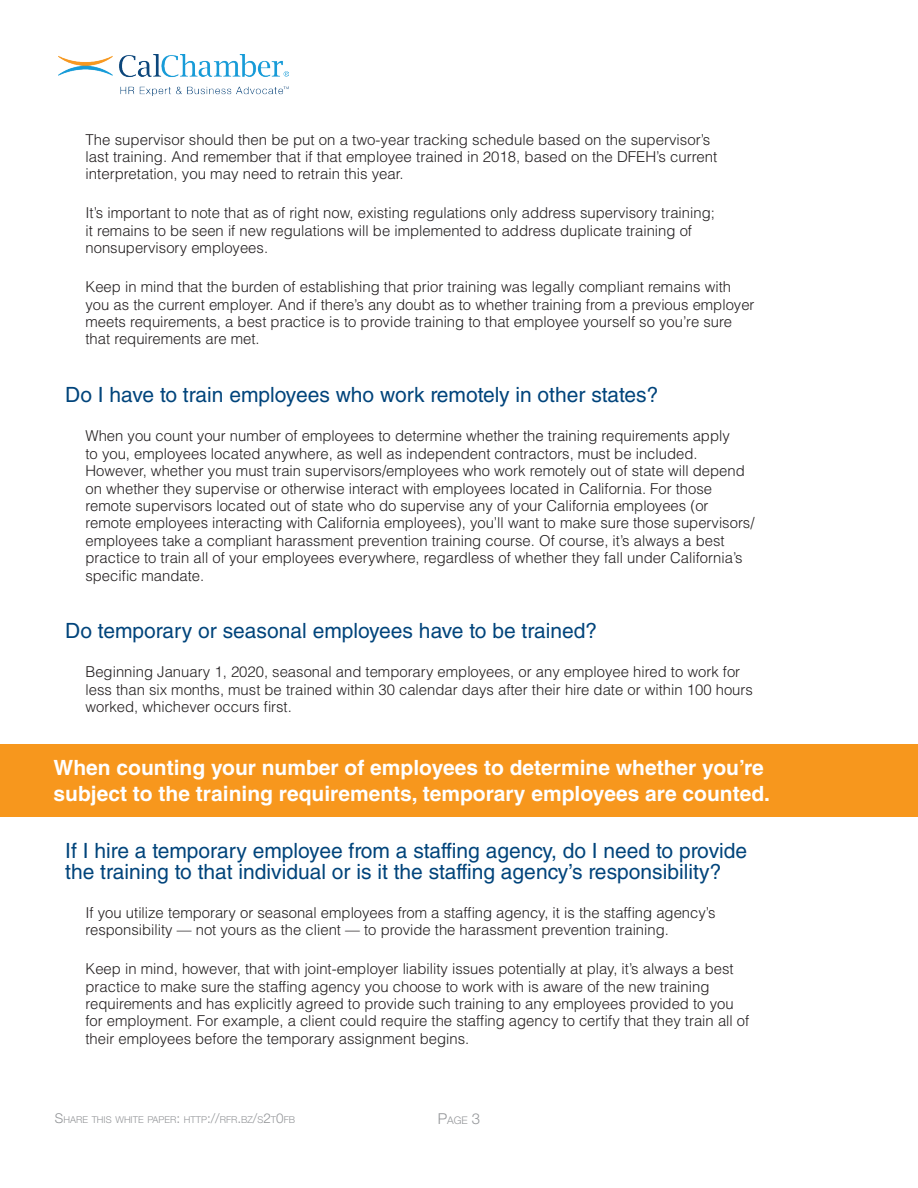
<style>
.page{position:relative;width:918px;height:1188px;background:#fff}
.page>*{position:absolute;margin:0;border:0;box-sizing:border-box;transform-origin:0 0}
.t1{font:21px/21px "Helvetica LT Std";color:#00447b}
.t2{font:700 21px/25.2px "Helvetica";color:#fff}
.t3{font:300 15px/17.4px "Helvetica LT Std";color:#231f20}
.t4{font:300 10.5px "Helvetica Neue LT Std";color:#939598}
.t5{font:300 9.45px "Helvetica Neue LT Std";color:#939598}
.s1{font-size:13.5px}
.s2{font-size:15px}
</style>
<div class="page">
<img style="left:58px;top:54px;width:230px;height:41px">
<div style="left:0;top:744px;width:918px;height:73px;background:#f7971d"></div>
<p class="t3" style="left:86px;top:131px;width:633px">The supervisor should then be put on a two-year tracking schedule based on the supervisor’s last training. And remember that if that employee trained in 2018, based on the DFEH’s current interpretation, you may need to retrain this year.</p>
<p class="t3" style="left:86px;top:204px;width:631px">It’s important to note that as of right now, existing regulations only address supervisory training; it remains to be seen if new regulations will be implemented to address duplicate training of nonsupervisory employees.</p>
<p class="t3" style="left:86px;top:278px;width:671px">Keep in mind that the burden of establishing that prior training was legally compliant remains with you as the current employer. And if there’s any doubt as to whether training from a previous employer meets requirements, a best practice is to provide training to that employee yourself so you’re sure that requirements are met.</p>
<h1 class="t1" style="left:65px;top:384px;width:595px">Do I have to train employees who work remotely in other states?</h1>
<p class="t3" style="left:86px;top:427px;width:671px">When you count your number of employees to determine whether the training requirements apply<br>to you, employees located anywhere, as well as independent contractors, must be included.<br>However, whether you must train supervisors/employees who work remotely out of state will depend on whether they supervise or otherwise interact with employees located in California. For those remote supervisors located out of state who do supervise any of your California employees (or remote employees interacting with California employees), you’ll want to make sure those supervisors/ employees take a compliant harassment prevention training course. Of course, it’s always a best practice to train all of your employees everywhere, regardless of whether they fall under California’s specific mandate.</p>
<h1 class="t1" style="left:65px;top:621px;width:533px">Do temporary or seasonal employees have to be trained?</h1>
<p class="t3" style="left:86px;top:663px;width:669px">Beginning January 1, 2020, seasonal and temporary employees, or any employee hired to work for less than six months, must be trained within 30 calendar days after their hire date or within 100 hours worked, whichever occurs first.</p>
<h1 class="t2" style="left:54px;top:755px;width:718px">When counting your number of employees to determine whether you’re subject to the training requirements, temporary employees are counted.</h1>
<h1 class="t1" style="left:65px;top:840px;width:683px">If I hire a temporary employee from a staffing agency, do I need to provide the training to that individual or is it the staffing agency’s responsibility?</h1>
<p class="t3" style="left:86px;top:904px;width:632px">If you utilize temporary or seasonal employees from a staffing agency, it is the staffing agency’s responsibility — not yours as the client — to provide the harassment prevention training.</p>
<p class="t3" style="left:86px;top:960px;width:665px">Keep in mind, however, that with joint-employer liability issues potentially at play, it’s always a best practice to make sure the staffing agency you choose to work with is aware of the new training requirements and has explicitly agreed to provide such training to any employees provided to you for employment. For example, a client could require the staffing agency to certify that they train all of their employees before the temporary assignment begins.</p>
<p class="t5" style="left:55px;top:1114px;width:242px"><span class="s1">S</span>HARE THIS WHITE PAPER<span class="s1">:</span> HTTP<span class="s1">://</span>RFR<span class="s1">.</span>BZ<span class="s1">/</span>S<span class="s1">2</span>T<span class="s1">0</span>FB</p>
<p class="t4" style="left:438px;top:1114px;width:44px"><span class="s2">P</span>AGE <span class="s2">3</span></p>
</div>
